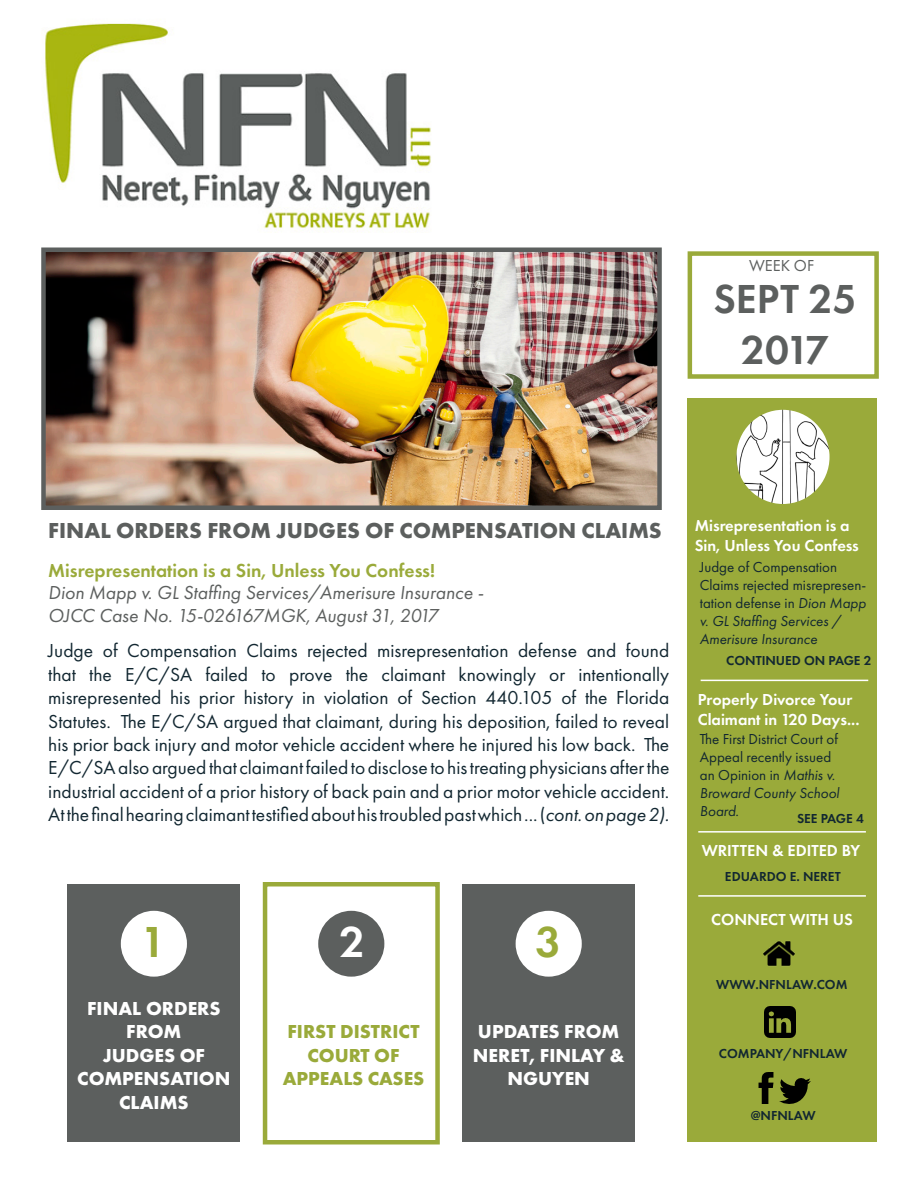
<style>
.page{position:relative;width:918px;height:1188px;background:#fff}
.page>*{position:absolute;margin:0;border:0;box-sizing:border-box;transform-origin:0 0}
.t1{font:600 45px "Futura PT";color:#9aaa3a}
.t2{font:600 45px "Futura PT";color:#fff}
.t3{font:600 42px/50.4px "Futura PT";color:#5c5f5e;text-align:center}
.t4{font:700 22.5px "Futura PT";color:#5c5f5e}
.t5{font:19.5px/23.4px "Futura PT";color:#122731;text-align:justify}
.t6{font:italic 19.5px/23.4px "Futura PT";color:#5c5f5e}
.t7{font:700 19.5px/23.4px "Futura PT";color:#fff;text-align:center}
.t8{font:600 19.5px "Futura PT";color:#9aaa3a}
.t9{font:700 19.5px/23.4px "Futura PT";color:#9aaa3a;text-align:center}
.t10{font:600 16.5px/19.8px "Futura PT";color:#fff}
.t11{font:16.5px "Futura PT";color:#5c5f5e}
.t12{font:15px/18px "Futura PT";color:#122731}
.t13{font:600 13.5px "Futura PT";color:#122731}
.s1{font-style:italic}
</style>
<div class="page">
<img style="left:45px;top:23px;width:386px;height:210px">
<img style="left:46px;top:253px;width:611px;height:252px">
<div style="left:41px;top:248px;width:621px;height:262px;border:4px solid #5c5f5e"></div>
<div style="left:688px;top:251px;width:191px;height:128px;border:4px solid #9aaa3a"></div>
<div style="left:688px;top:398px;width:189px;height:744px;background:#9aaa3a"></div>
<hr style="left:701px;top:680px;width:167px;height:1px;background:#fff">
<hr style="left:698px;top:831px;width:168px;height:2px;background:#fff">
<hr style="left:698px;top:895px;width:168px;height:2px;background:#fff">
<img style="left:736px;top:410px;width:94px;height:94px">
<div style="left:68px;top:884px;width:172px;height:258px;background:#5c5f5e"></div>
<div style="left:263px;top:882px;width:177px;height:262px;border:4px solid #9aaa3a"></div>
<div style="left:462px;top:884px;width:173px;height:258px;background:#5c5f5e"></div>
<div style="left:516px;top:911px;width:66px;height:66px;background:#fff;border-radius:50%"></div>
<div style="left:121px;top:911px;width:66px;height:66px;background:#fff;border-radius:50%"></div>
<div style="left:318px;top:911px;width:66px;height:66px;background:#5c5f5e;border-radius:50%"></div>
<img style="left:764px;top:1007px;width:31px;height:31px">
<img style="left:763px;top:941px;width:31px;height:26px">
<img style="left:782px;top:1078px;width:29px;height:26px">
<img style="left:758px;top:1073px;width:24px;height:30px">
<p class="t11" style="left:749px;top:256px;width:67px">WEEK OF</p>
<p class="t3" style="left:714px;top:274px;width:145px">SEPT 25<br>2017</p>
<p class="t4" style="left:48px;top:516px;width:615px">FINAL ORDERS FROM JUDGES OF COMPENSATION CLAIMS</p>
<p class="t8" style="left:48px;top:558px;width:388px">Misrepresentation is a Sin, Unless You Confess!</p>
<p class="t6" style="left:48px;top:580px;width:437px">Dion Mapp v. GL Staffing Services/Amerisure Insurance -<br>OJCC Case No. 15-026167MGK, August 31, 2017</p>
<p class="t5" style="left:48px;top:639px;width:623px">Judge of Compensation Claims rejected misrepresentation defense and found that the E/C/SA failed to prove the claimant knowingly or intentionally misrepresented his prior history in violation of Section 440.105 of the Florida Statutes. The E/C/SA argued that claimant, during his deposition, failed to reveal his prior back injury and motor vehicle accident where he injured his low back. The E/C/SA also argued that claimant failed to disclose to his treating physicians after the industrial accident of a prior history of back pain and a prior motor vehicle accident.</p>
<p class="t5" style="left:48px;top:803px;width:623px">At the final hearing claimant testified about his troubled past which ... (<span class="s1">cont. on page 2).</span></p>
<p class="t1" style="left:141px;top:914px;width:27px">1</p>
<p class="t2" style="left:340px;top:914px;width:27px">2</p>
<p class="t1" style="left:536px;top:914px;width:27px">3</p>
<p class="t7" style="left:77px;top:996px;width:155px">FINAL ORDERS<br>FROM<br>JUDGES OF<br>COMPENSATION<br>CLAIMS</p>
<p class="t9" style="left:283px;top:1020px;width:143px">FIRST DISTRICT<br>COURT OF<br>APPEALS CASES</p>
<p class="t7" style="left:473px;top:1020px;width:153px">UPDATES FROM<br>NERET, FINLAY &amp;<br>NGUYEN</p>
<p class="t10" style="left:695px;top:515px;width:166px">Misrepresentation is a<br>Sin, Unless You Confess</p>
<p class="t12" style="left:700px;top:558px;width:168px">Judge of Compensation<br>Claims rejected misrepresen&shy;tation defense in <span class="s1">Dion Mapp v. GL Staffing Services /<br>Amerisure Insurance</span></p>
<p class="t13" style="left:726px;top:652px;width:147px">CONTINUED ON PAGE 2</p>
<p class="t10" style="left:698px;top:690px;width:163px">Properly Divorce Your<br>Claimant in 120 Days...</p>
<p class="t12" style="left:700px;top:730px;width:141px">The First District Court of<br>Appeal recently issued an Opinion in <span class="s1">Mathis v.<br>Broward County School<br>Board.</span></p>
<p class="t13" style="left:797px;top:810px;width:68px">SEE PAGE 4</p>
<p class="t10" style="left:702px;top:841px;width:160px">WRITTEN &amp; EDITED BY</p>
<p class="t13" style="left:725px;top:868px;width:117px">EDUARDO E. NERET</p>
<p class="t10" style="left:711px;top:909px;width:143px">CONNECT WITH US</p>
<p class="t13" style="left:716px;top:976px;width:133px">WWW.NFNLAW.COM</p>
<p class="t13" style="left:719px;top:1045px;width:130px">COMPANY/NFNLAW</p>
<p class="t13" style="left:751px;top:1107px;width:66px">@NFNLAW</p>
</div>
